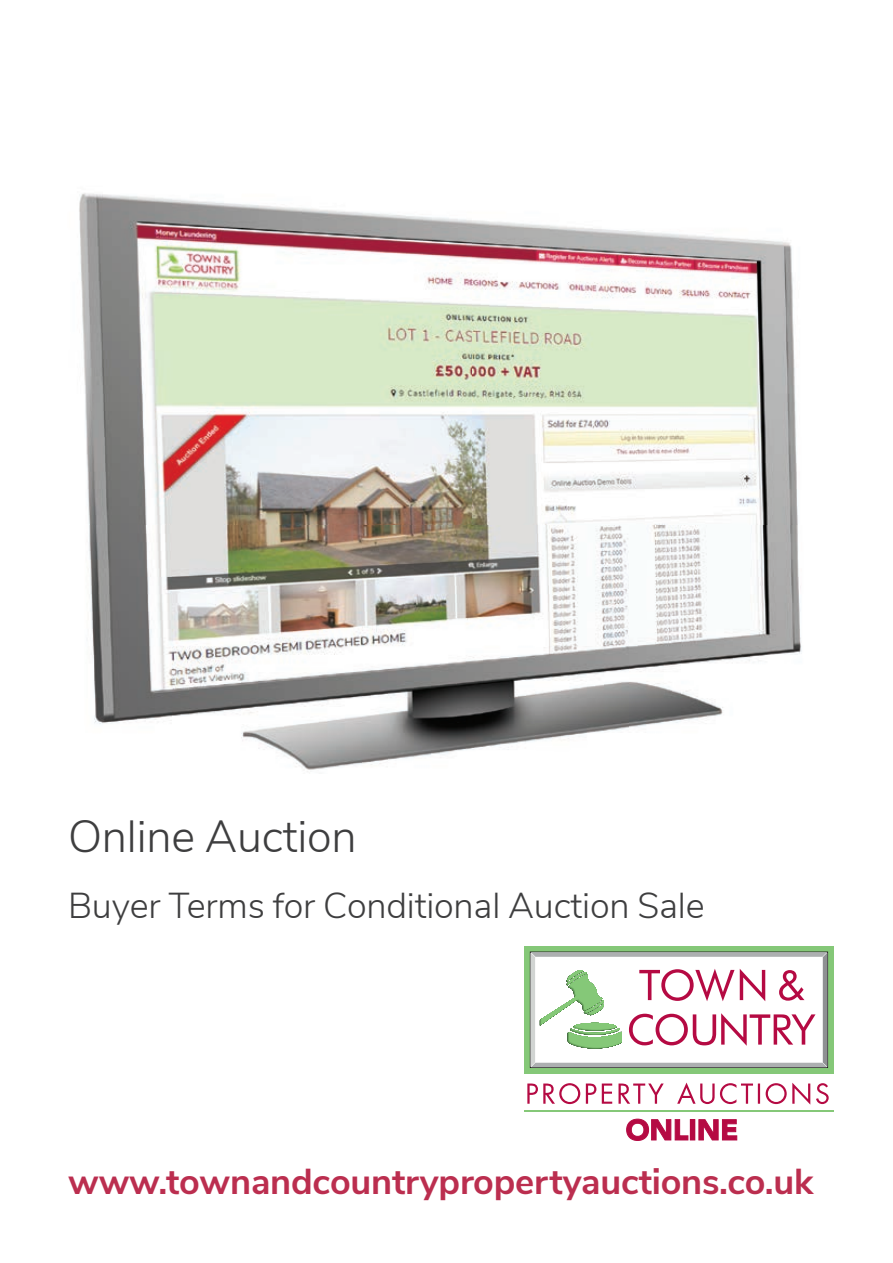
<style>
.page{position:relative;width:893px;height:1263px;background:#fff}
.page>*{position:absolute;margin:0;border:0;box-sizing:border-box;transform-origin:0 0}
.t1{font:300 45px "Nunito Sans";letter-spacing:-.005em;color:#3e3e3f}
.t2{font:700 36px "Nunito Sans";letter-spacing:-.005em;color:#bb2e4f}
.t3{font:300 36px "Nunito Sans";letter-spacing:-.005em;color:#3e3e3f}
</style>
<div class="page">
<hr style="left:524px;top:1110px;width:309px;height:2px;background:#85c878">
<svg style="left:527px;top:1082px;width:302px;height:22px"></svg>
<div style="left:524px;top:946px;width:309px;height:127px;background:linear-gradient(to right,#85c878,#84c777)"></div>
<svg style="left:530px;top:952px;width:297px;height:115px"></svg>
<svg style="left:626px;top:1118px;width:62px;height:23px"></svg>
<div style="left:690px;top:1120px;width:5px;height:20px;background:#b50a43"></div>
<svg style="left:698px;top:1119px;width:39px;height:21px"></svg>
<img style="left:79px;top:193px;width:723px;height:579px">
<p class="t1" style="left:68px;top:803px;width:290px">Online Auction</p>
<p class="t3" style="left:68px;top:879px;width:638px">Buyer Terms for Conditional Auction Sale</p>
<p class="t2" style="left:68px;top:1155px;width:747px">www.townandcountrypropertyauctions.co.uk</p>
</div>
